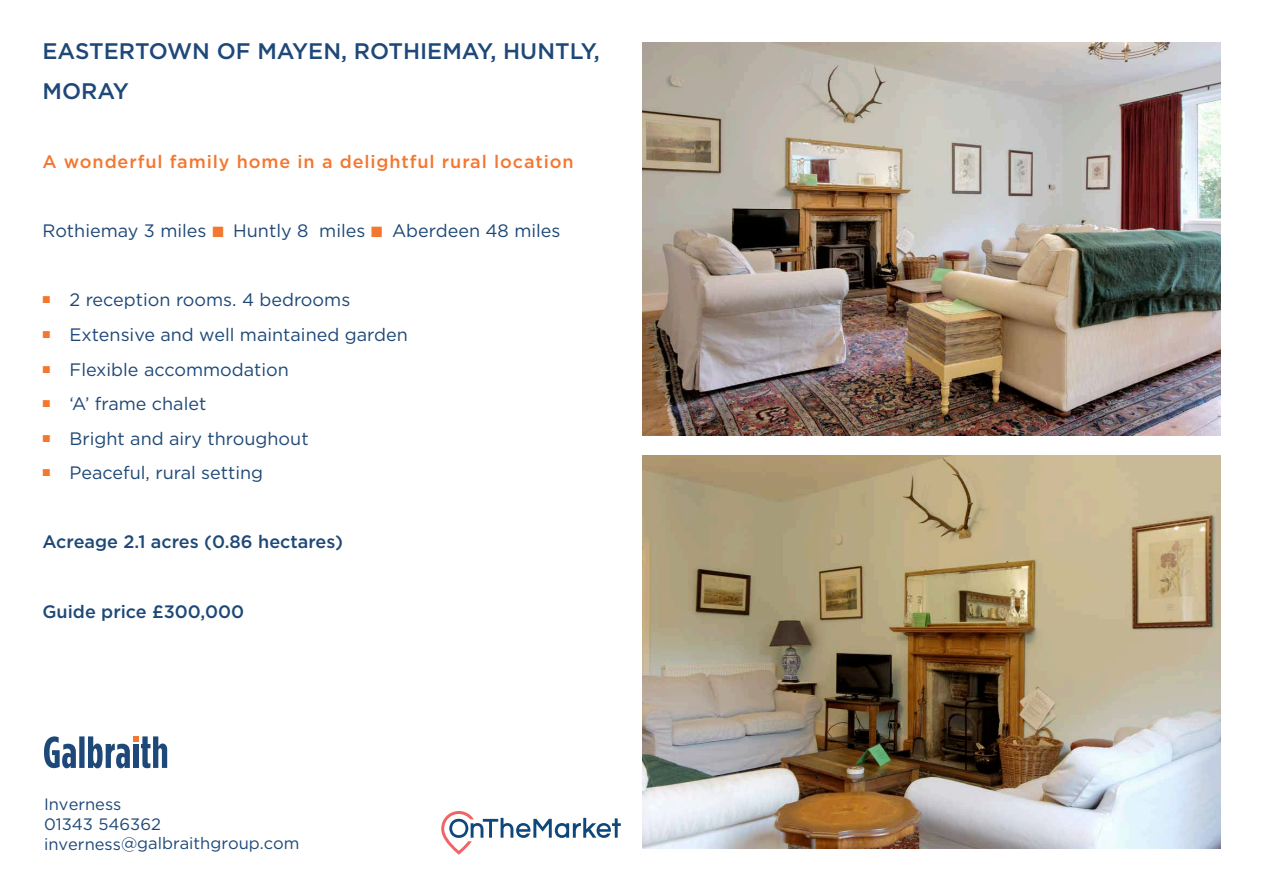
<style>
.page{position:relative;width:1263px;height:893px;background:#fff}
.page>*{position:absolute;margin:0;border:0;box-sizing:border-box;transform-origin:0 0}
.t1{font:500 22.5px/39.9px "Gotham HTF";color:#1e4877}
.t2{font:18px "Gotham HTF";color:#1e4877}
.Bullets{font:500 18px "Gotham HTF";color:#1e4877}
.t3{font:500 18px "Gotham HTF";letter-spacing:.05em;color:#f37731}
.t4{font:16.5px "Gotham HTF";color:#1e4877}
.s1{font-family:"Proxima Nova";color:#f37731}
</style>
<div class="page">
<svg style="left:44px;top:736px;width:123px;height:32px"></svg>
<div style="left:133px;top:744px;width:5px;height:24px;background:#1e4877"></div>
<img style="left:642px;top:42px;width:578px;height:394px">
<svg style="left:441px;top:811px;width:180px;height:44px"></svg>
<img style="left:642px;top:455px;width:578px;height:394px">
<p class="t1" style="left:43px;top:31px;width:559px">EASTERTOWN OF MAYEN, ROTHIEMAY, HUNTLY,<br>MORAY</p>
<p class="t3" style="left:43px;top:151px;width:533px">A wonderful family home in a delightful rural location</p>
<p class="t2" style="left:43px;top:221px;width:519px">Rothiemay 3 miles <span class="s1">■</span> Huntly 8 miles <span class="s1">■</span> Aberdeen 48 miles</p>
<p class="t2" style="left:43px;top:290px;width:309px"><sup>■</sup> 2 reception rooms. 4 bedrooms</p>
<p class="t2" style="left:43px;top:325px;width:367px"><sup>■</sup> Extensive and well maintained garden</p>
<p class="t2" style="left:43px;top:359px;width:248px"><sup>■</sup> Flexible accommodation</p>
<p class="t2" style="left:43px;top:394px;width:165px"><sup>■</sup> ‘A’ frame chalet</p>
<p class="t2" style="left:43px;top:428px;width:268px"><sup>■</sup> Bright and airy throughout</p>
<p class="t2" style="left:43px;top:463px;width:222px"><sup>■</sup> Peaceful, rural setting</p>
<p class="Bullets" style="left:43px;top:532px;width:302px">Acreage 2.1 acres (0.86 hectares)</p>
<p class="Bullets" style="left:43px;top:601px;width:203px">Guide price £300,000</p>
<p class="t4" style="left:44px;top:795px;width:79px">Inverness</p>
<p class="t4" style="left:44px;top:815px;width:118px">01343 546362</p>
<p class="t4" style="left:44px;top:834px;width:257px">inverness@galbraithgroup.com</p>
</div>
